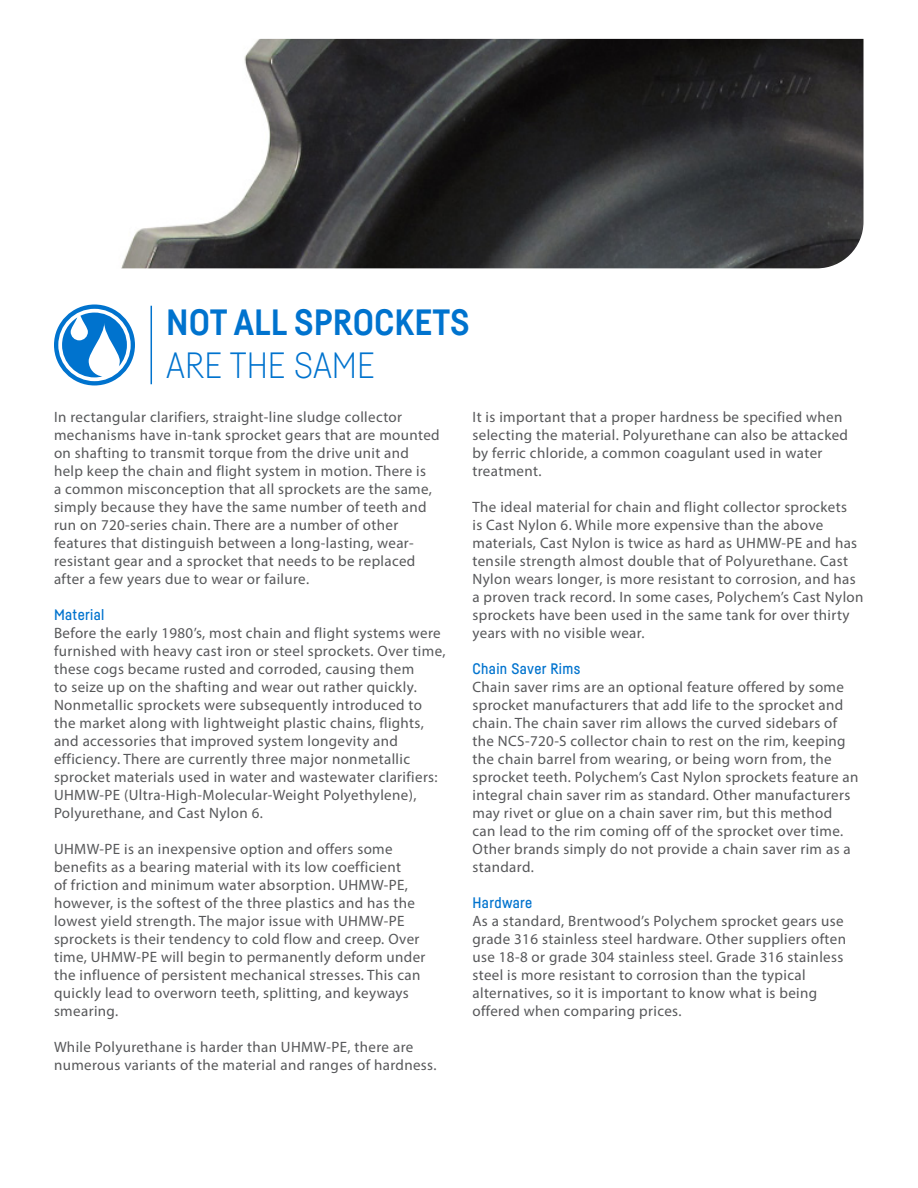
<style>
.page{position:relative;width:918px;height:1188px;background:#fff}
.page>*{position:absolute;margin:0;border:0;box-sizing:border-box;transform-origin:0 0}
.t1{font:700 36px "Fabrikat";color:#0073ce}
.t2{font:300 36px "Fabrikat";color:#0073ce}
.t3{font:15px/18px "Myriad Pro";letter-spacing:.025em;color:#57585a}
.t4{font:500 15px "Fabrikat";letter-spacing:.025em;color:#0073ce}
</style>
<div class="page">
<img style="left:121px;top:39px;width:743px;height:229px">
<svg style="left:54px;top:305px;width:81px;height:80px"></svg>
<hr style="left:151px;top:306px;width:1px;height:78px;background:#0073ce">
<p class="t1" style="left:166px;top:300px;width:305px">NOT ALL SPROCKETS</p>
<p class="t2" style="left:166px;top:344px;width:210px">ARE THE SAME</p>
<p class="t3" style="left:54px;top:407px;width:387px">In rectangular clarifiers, straight-line sludge collector mechanisms have in-tank sprocket gears that are mounted on shafting to transmit torque from the drive unit and help keep the chain and flight system in motion. There is<br>a common misconception that all sprockets are the same, simply because they have the same number of teeth and run on 720-series chain. There are a number of other features that distinguish between a long-lasting, wear&shy;resistant gear and a sprocket that needs to be replaced after a few years due to wear or failure.</p>
<p class="t4" style="left:54px;top:605px;width:52px">Material</p>
<p class="t3" style="left:54px;top:623px;width:393px">Before the early 1980’s, most chain and flight systems were furnished with heavy cast iron or steel sprockets. Over time, these cogs became rusted and corroded, causing them<br>to seize up on the shafting and wear out rather quickly.<br>Nonmetallic sprockets were subsequently introduced to the market along with lightweight plastic chains, flights, and accessories that improved system longevity and efficiency. There are currently three major nonmetallic sprocket materials used in water and wastewater clarifiers:<br>UHMW-PE (Ultra-High-Molecular-Weight Polyethylene), Polyurethane, and Cast Nylon 6.</p>
<p class="t3" style="left:54px;top:839px;width:373px">UHMW-PE is an inexpensive option and offers some benefits as a bearing material with its low coefficient<br>of friction and minimum water absorption. UHMW-PE, however, is the softest of the three plastics and has the lowest yield strength. The major issue with UHMW-PE sprockets is their tendency to cold flow and creep. Over time, UHMW-PE will begin to permanently deform under the influence of persistent mechanical stresses. This can quickly lead to overworn teeth, splitting, and keyways smearing.</p>
<p class="t3" style="left:54px;top:1037px;width:384px">While Polyurethane is harder than UHMW-PE, there are numerous variants of the material and ranges of hardness.</p>
<p class="t3" style="left:472px;top:407px;width:377px">It is important that a proper hardness be specified when selecting the material. Polyurethane can also be attacked by ferric chloride, a common coagulant used in water treatment.</p>
<p class="t3" style="left:472px;top:497px;width:393px">The ideal material for chain and flight collector sprockets<br>is Cast Nylon 6. While more expensive than the above materials, Cast Nylon is twice as hard as UHMW-PE and has tensile strength almost double that of Polyurethane. Cast Nylon wears longer, is more resistant to corrosion, and has a proven track record. In some cases, Polychem’s Cast Nylon sprockets have been used in the same tank for over thirty years with no visible wear.</p>
<p class="t4" style="left:472px;top:659px;width:110px">Chain Saver Rims</p>
<p class="t3" style="left:472px;top:677px;width:387px">Chain saver rims are an optional feature offered by some sprocket manufacturers that add life to the sprocket and chain. The chain saver rim allows the curved sidebars of the NCS-720-S collector chain to rest on the rim, keeping the chain barrel from wearing, or being worn from, the sprocket teeth. Polychem’s Cast Nylon sprockets feature an integral chain saver rim as standard. Other manufacturers may rivet or glue on a chain saver rim, but this method can lead to the rim coming off of the sprocket over time.<br>Other brands simply do not provide a chain saver rim as a standard.</p>
<p class="t4" style="left:472px;top:893px;width:61px">Hardware</p>
<p class="t3" style="left:472px;top:911px;width:375px">As a standard, Brentwood’s Polychem sprocket gears use grade 316 stainless steel hardware. Other suppliers often use 18-8 or grade 304 stainless steel. Grade 316 stainless steel is more resistant to corrosion than the typical alternatives, so it is important to know what is being offered when comparing prices.</p>
</div>
